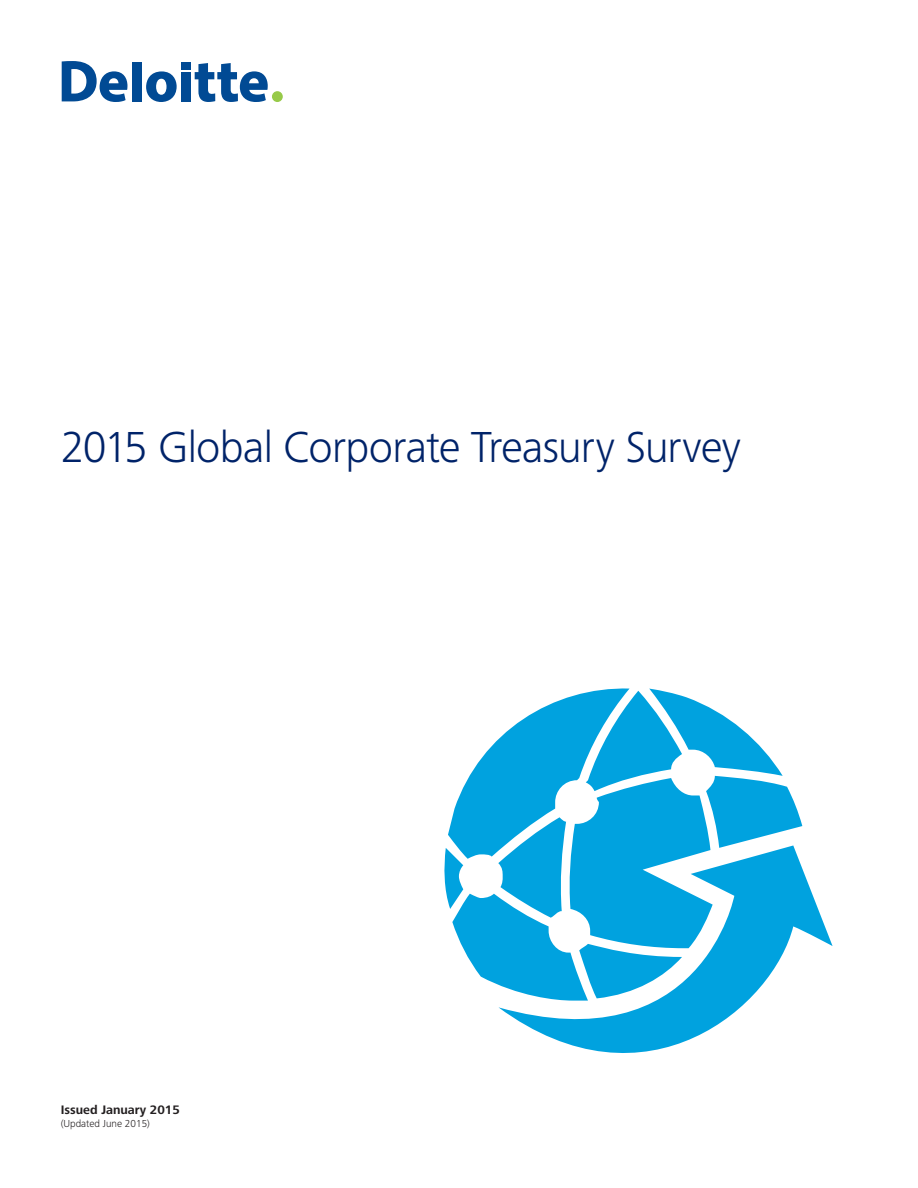
<style>
.page{position:relative;width:918px;height:1188px;background:#fff}
.page>*{position:absolute;margin:0;border:0;box-sizing:border-box;transform-origin:0 0}
.Cover_heading__30-35{font:300 45px "Frutiger Next Pro";letter-spacing:-.02em;color:#002369}
.B_Subhead__8_5_12pt{font:700 12.75px "Frutiger Next Pro";color:#231f20}
.B_Subhead__8_5_12pt-2{font:300 10.5px "Frutiger Next Pro";color:#231f20}
</style>
<div class="page">
<div style="left:132px;top:62px;width:10px;height:39px;background:#014a94"></div>
<svg style="left:146px;top:71px;width:31px;height:31px"></svg>
<div style="left:181px;top:72px;width:10px;height:29px;background:#014a94"></div>
<div style="left:181px;top:62px;width:10px;height:7px;background:#014a94"></div>
<svg style="left:195px;top:63px;width:73px;height:39px"></svg>
<div style="left:272px;top:91px;width:11px;height:11px;background:#97ca49;border-radius:50%"></div>
<svg style="left:62px;top:61px;width:65px;height:41px"></svg>
<svg style="left:444px;top:688px;width:358px;height:297px;fill:#00a2df"></svg>
<svg style="left:498px;top:845px;width:335px;height:208px;fill:#00a2df"></svg>
<p class="Cover_heading__30-35" style="left:61px;top:421px;width:682px">2015 Global Corporate Treasury Survey</p>
<p class="B_Subhead__8_5_12pt" style="left:61px;top:1102px;width:121px">Issued January 2015</p>
<p class="B_Subhead__8_5_12pt-2" style="left:61px;top:1118px;width:91px">(Updated June 2015)</p>
</div>
